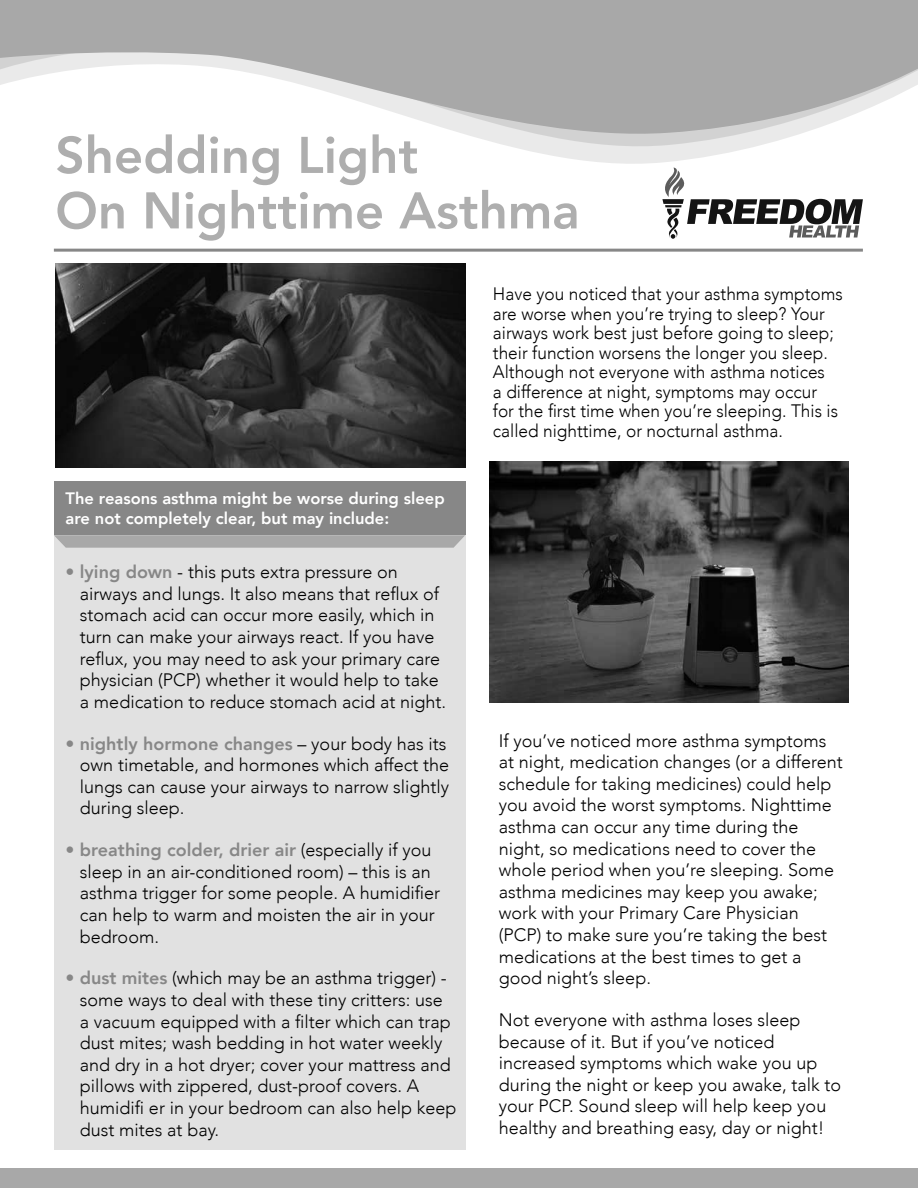
<style>
.page{position:relative;width:918px;height:1188px;background:#fff}
.page>*{position:absolute;margin:0;border:0;box-sizing:border-box;transform-origin:0 0}
.t1{font:800 51px "Avenir";color:#aeaeae}
.t2{font:300 18px/21.6px "Avenir";color:#000}
.t3{font:300 18px/19.5px "Avenir";color:#000;scale:.96 1}
.t4{font:800 18px "Avenir";color:#878787}
.t5{font:800 16.5px/19.8px "Avenir";color:#fff}
.s1{font-weight:800;color:#878787}
.s2{font-weight:300;color:#000}
</style>
<div class="page">
<div style="left:54px;top:482px;width:412px;height:668px;background:#e1e1e1"></div>
<hr style="left:54px;top:249px;width:809px;height:3px;background:#878787">
<div style="left:0;top:1169px;width:918px;height:19px;background:#a8a8a8"></div>
<svg style="left:518px;top:148px;width:229px;height:16px;fill:#eaeaea"></svg>
<div style="left:0;top:0;width:918px;height:24px;background:#a8a8a8"></div>
<svg style="left:0;top:24px;width:918px;height:124px;fill:#a8a8a8"></svg>
<svg style="left:662px;top:168px;width:201px;height:71px"></svg>
<img style="left:55px;top:264px;width:411px;height:204px">
<div style="left:54px;top:482px;width:412px;height:53px;background:#878787"></div>
<svg style="left:54px;top:535px;width:411px;height:13px;background:#ababab"></svg>
<img style="left:490px;top:462px;width:359px;height:241px">
<p class="t1" style="left:55px;top:116px;width:364px">Shedding Light</p>
<h1 class="t1" style="left:55px;top:171px;width:526px">On Nighttime Asthma</h1>
<p class="t5" style="left:66px;top:488px;width:381px">The reasons asthma might be worse during sleep are not completely clear, but may include:</p>
<p class="t2" style="left:66px;top:561px;width:334px"><span class="s1">• lying down</span> - this puts extra pressure on</p>
<p class="t2" style="left:80px;top:583px;width:361px">airways and lungs. It also means that reflux of</p>
<p class="t2" style="left:80px;top:604px;width:356px">stomach acid can occur more easily, which in</p>
<p class="t2" style="left:80px;top:626px;width:362px">turn can make your airways react. If you have reflux, you may need to ask your primary care</p>
<p class="t2" style="left:80px;top:669px;width:368px">physician (PCP) whether it would help to take a medication to reduce stomach acid at night.</p>
<p class="t4" style="left:66px;top:729px;width:382px">• nightly hormone changes <span class="s2">– your body has its</span></p>
<p class="t2" style="left:80px;top:754px;width:371px">own timetable, and hormones which affect the</p>
<p class="t2" style="left:80px;top:776px;width:371px">lungs can cause your airways to narrow slightly during sleep.</p>
<p class="t4" style="left:66px;top:836px;width:367px">• breathing colder, drier air <span class="s2">(especially if you</span></p>
<p class="t2" style="left:80px;top:861px;width:352px">sleep in an air-conditioned room) – this is an</p>
<p class="t2" style="left:80px;top:882px;width:362px">asthma trigger for some people. A humidifier</p>
<p class="t2" style="left:80px;top:904px;width:356px">can help to warm and moisten the air in your bedroom.</p>
<p class="t2" style="left:80px;top:968px;width:378px;text-indent:-14px"><span class="s1">• dust mites</span> (which may be an asthma trigger) - some ways to deal with these tiny critters: use a vacuum equipped with a filter which can trap dust mites; wash bedding in hot water weekly and dry in a hot dryer; cover your mattress and pillows with zippered, dust-proof covers. A humidifi er in your bedroom can also help keep dust mites at bay.</p>
<p class="t3" style="left:493px;top:284px;width:366px">Have you noticed that your asthma symptoms</p>
<p class="t3" style="left:493px;top:304px;width:347px">are worse when you’re trying to sleep? Your</p>
<p class="t3" style="left:493px;top:323px;width:361px">airways work best just before going to sleep; their function worsens the longer you sleep.<br>Although not everyone with asthma notices a difference at night, symptoms may occur for the first time when you’re sleeping. This is</p>
<p class="t3" style="left:493px;top:421px;width:304px">called nighttime, or nocturnal asthma.</p>
<p class="t2" style="left:499px;top:730px;width:345px">If you’ve noticed more asthma symptoms at night, medication changes (or a different schedule for taking medicines) could help you avoid the worst symptoms. Nighttime</p>
<p class="t2" style="left:499px;top:816px;width:301px">asthma can occur any time during the</p>
<p class="t2" style="left:499px;top:838px;width:319px">night, so medications need to cover the</p>
<p class="t2" style="left:499px;top:859px;width:337px">whole period when you’re sleeping. Some asthma medicines may keep you awake; work with your Primary Care Physician (PCP) to make sure you’re taking the best medications at the best times to get a good night’s sleep.</p>
<p class="t2" style="left:499px;top:1009px;width:303px">Not everyone with asthma loses sleep because of it. But if you’ve noticed</p>
<p class="t2" style="left:499px;top:1052px;width:344px">increased symptoms which wake you up during the night or keep you awake, talk to your PCP. Sound sleep will help keep you healthy and breathing easy, day or night!</p>
</div>
